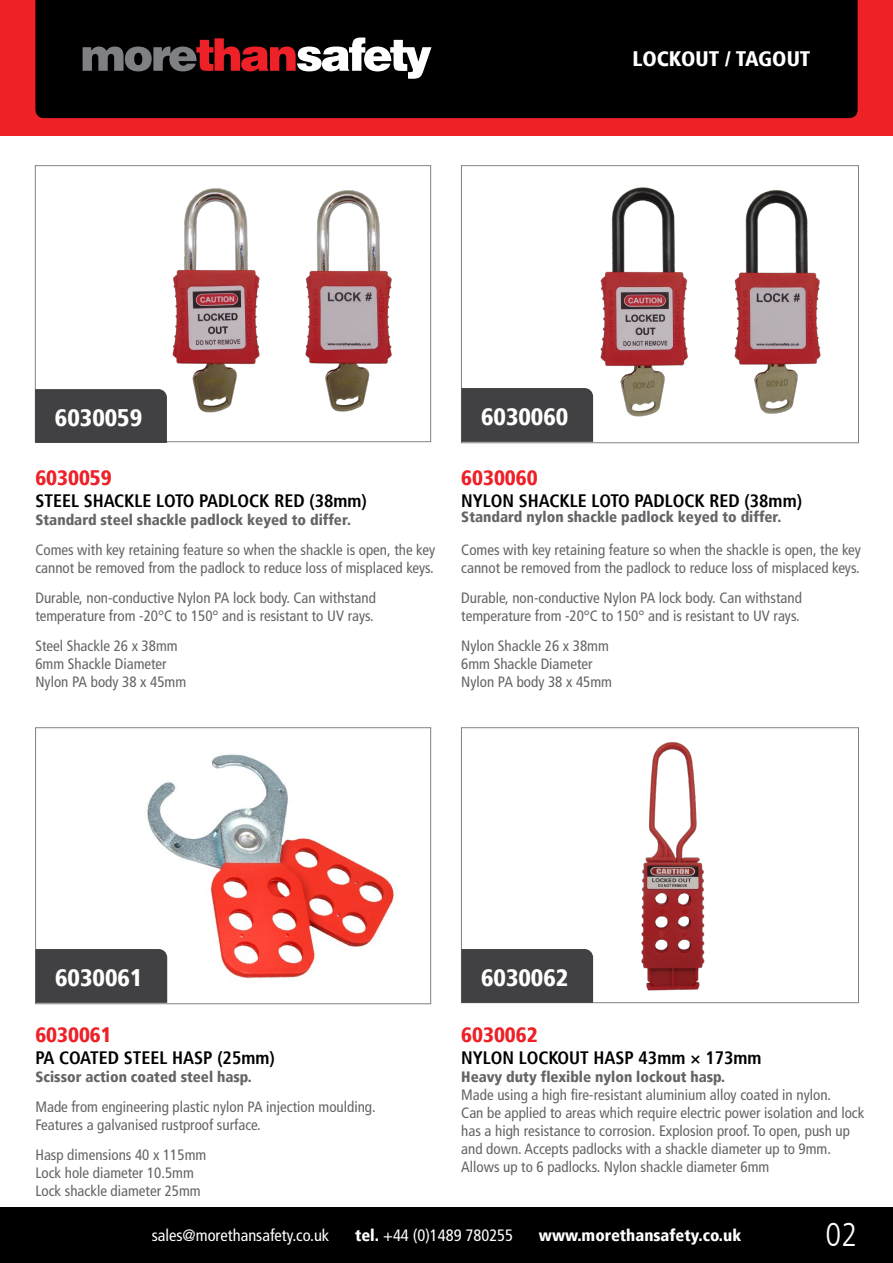
<style>
.page{position:relative;width:893px;height:1263px;background:#fff}
.page>*{position:absolute;margin:0;border:0;box-sizing:border-box;transform-origin:0 0}
.t1{font:300 condensed 33px "Frutiger LT";color:#fff}
.t2{font:900 condensed 24px "Frutiger";color:#fff}
.t3{font:900 condensed 21px "Frutiger";color:#ed2127}
.t4{font:900 condensed 21px "Frutiger";color:#fff}
.t5{font:700 condensed 18px "Frutiger";color:#000}
.t6{font:condensed 16.5px "Frutiger LT";color:#fff}
.t7{font:900 condensed 16.5px "Frutiger";color:#fff}
.t8{font:condensed 15px/18px "Frutiger LT";color:#636466}
.t9{font:900 condensed 15px "Frutiger LT";color:#636466}
.s1{font-family:"Frutiger";font-weight:900}
</style>
<div class="page">
<div style="left:0;top:1208px;width:893px;height:55px;background:#000"></div>
<div style="left:0;top:0;width:893px;height:136px;background:#ed2127"></div>
<div style="left:35px;top:0;width:823px;height:118px;background:#000"></div>
<svg style="left:83px;top:38px;width:348px;height:41px;background:#5e4344"></svg>
<img style="left:593px;top:187px;width:95px;height:250px">
<div style="left:461px;top:165px;width:398px;height:278px;border:1px solid #808285"></div>
<div style="left:461px;top:388px;width:132px;height:54px;background:#414042"></div>
<img style="left:734px;top:190px;width:87px;height:224px">
<img style="left:172px;top:188px;width:88px;height:225px">
<div style="left:35px;top:165px;width:396px;height:277px;border:1px solid #808285"></div>
<div style="left:35px;top:389px;width:132px;height:54px;background:#414042"></div>
<img style="left:305px;top:190px;width:87px;height:222px">
<img style="left:147px;top:754px;width:247px;height:248px">
<div style="left:35px;top:727px;width:396px;height:277px;border:1px solid #808285"></div>
<div style="left:35px;top:949px;width:132px;height:54px;background:#414042"></div>
<img style="left:641px;top:742px;width:64px;height:249px">
<div style="left:461px;top:727px;width:398px;height:276px;border:1px solid #808285"></div>
<div style="left:461px;top:949px;width:132px;height:54px;background:#414042"></div>
<h3 class="t4" style="left:632px;top:46px;width:180px">LOCKOUT / TAGOUT</h3>
<h2 class="t2" style="left:55px;top:403px;width:89px">6030059</h2>
<h3 class="t3" style="left:35px;top:465px;width:78px">6030059</h3>
<p class="t5" style="left:35px;top:490px;width:333px">STEEL SHACKLE LOTO PADLOCK RED (38mm)</p>
<p class="t9" style="left:35px;top:510px;width:317px">Standard steel shackle padlock keyed to differ.</p>
<p class="t8" style="left:35px;top:540px;width:401px">Comes with key retaining feature so when the shackle is open, the key cannot be removed from the padlock to reduce loss of misplaced keys.</p>
<p class="t8" style="left:35px;top:588px;width:342px">Durable, non-conductive Nylon PA lock body. Can withstand temperature from -20°C to 150° and is resistant to UV rays.</p>
<p class="t8" style="left:35px;top:636px;width:152px">Steel Shackle 26 x 38mm<br>6mm Shackle Diameter<br>Nylon PA body 38 x 45mm</p>
<h2 class="t2" style="left:481px;top:402px;width:89px">6030060</h2>
<h3 class="t3" style="left:461px;top:465px;width:78px">6030060</h3>
<p class="t5" style="left:461px;top:490px;width:342px">NYLON SHACKLE LOTO PADLOCK RED (38mm)</p>
<p class="t9" style="left:461px;top:507px;width:322px">Standard nylon shackle padlock keyed to differ.</p>
<p class="t8" style="left:461px;top:540px;width:401px">Comes with key retaining feature so when the shackle is open, the key cannot be removed from the padlock to reduce loss of misplaced keys.</p>
<p class="t8" style="left:461px;top:588px;width:342px">Durable, non-conductive Nylon PA lock body. Can withstand temperature from -20°C to 150° and is resistant to UV rays.</p>
<p class="t8" style="left:461px;top:636px;width:152px">Nylon Shackle 26 x 38mm<br>6mm Shackle Diameter<br>Nylon PA body 38 x 45mm</p>
<h2 class="t2" style="left:55px;top:963px;width:89px">6030061</h2>
<h3 class="t3" style="left:35px;top:1022px;width:78px">6030061</h3>
<p class="t5" style="left:35px;top:1047px;width:241px">PA COATED STEEL HASP (25mm)</p>
<p class="t9" style="left:35px;top:1068px;width:218px">Scissor action coated steel hasp.</p>
<p class="t8" style="left:35px;top:1098px;width:342px">Made from engineering plastic nylon PA injection moulding.<br>Features a galvanised rustproof surface.</p>
<p class="t8" style="left:35px;top:1146px;width:172px">Hasp dimensions 40 x 115mm<br>Lock hole diameter 10.5mm<br>Lock shackle diameter 25mm</p>
<h2 class="t2" style="left:481px;top:963px;width:89px">6030062</h2>
<h3 class="t3" style="left:461px;top:1022px;width:78px">6030062</h3>
<p class="t5" style="left:461px;top:1047px;width:302px">NYLON LOCKOUT HASP 43mm × 173mm</p>
<p class="t9" style="left:461px;top:1068px;width:265px">Heavy duty flexible nylon lockout hasp.</p>
<p class="t8" style="left:461px;top:1086px;width:405px">Made using a high fire-resistant aluminium alloy coated in nylon.<br>Can be applied to areas which require electric power isolation and lock has a high resistance to corrosion. Explosion proof. To open, push up and down. Accepts padlocks with a shackle diameter up to 9mm.<br>Allows up to 6 padlocks. Nylon shackle diameter 6mm</p>
<p class="t6" style="left:152px;top:1226px;width:179px">sales@morethansafety.co.uk</p>
<p class="t6" style="left:355px;top:1226px;width:160px"><span class="s1">tel.</span> +44 (0)1489 780255</p>
<p class="t7" style="left:539px;top:1225px;width:204px">www.morethansafety.co.uk</p>
<h1 class="t1" style="left:825px;top:1216px;width:33px">02</h1>
</div>
